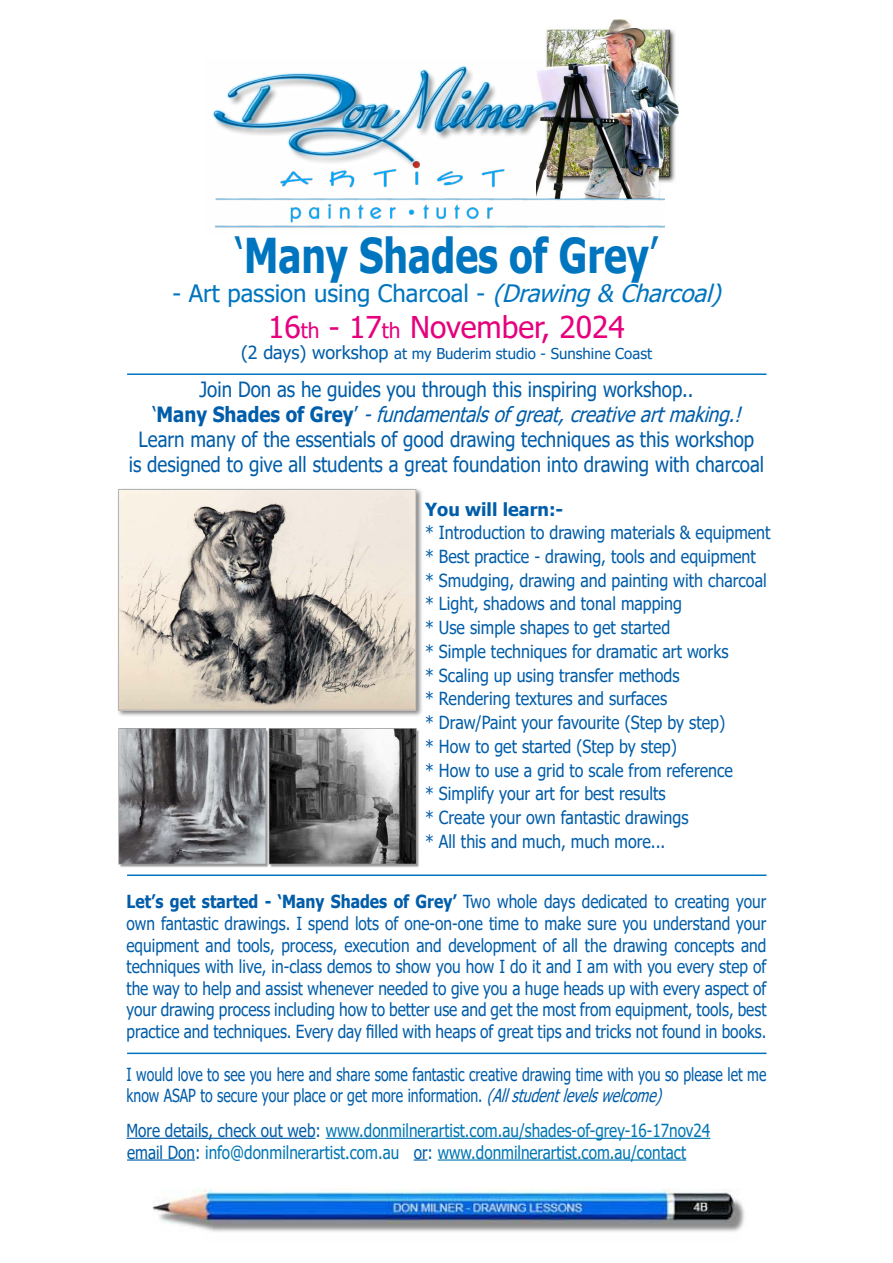
<style>
.page{position:relative;width:893px;height:1263px;background:#fff}
.page>*{position:absolute;margin:0;border:0;box-sizing:border-box;transform-origin:0 0}
.t1{font:700 48px "Tahoma";color:#0075bf;scale:.8 1}
.t2{font:30px "Tahoma";color:#e6007d}
.t3{font:24px "Tahoma";color:#0075bf}
.t4{font:21px/25.2px "Tahoma";color:#005da9;text-align:center;scale:.89 1}
.t5{font:18px/21.6px "Tahoma";color:#005da9;text-align:justify;scale:.86 1}
.t6{font:18px/23.7px "Tahoma";color:#005da9;scale:.89 1}
.t7{font:18px/21.6px "Tahoma";color:#005da9;scale:.78 1}
.t8{font:18px/21.8px "Tahoma";color:#0077b4;scale:.85 1}
.t9{font:700 18px "Tahoma";color:#005da9}
.t10{font:15px "Tahoma";color:#005da9}
.s1{font-weight:400}
.s2{font-style:italic}
.s3{font-size:21px}
.s4{font-size:18px}
.s5{font-weight:700}
.s6{color:#005da9}
</style>
<div class="page">
<img style="left:152px;top:1188px;width:593px;height:44px">
<img style="left:546px;top:20px;width:132px;height:163px">
<img style="left:212px;top:58px;width:452px;height:170px">
<div style="left:117px;top:488px;width:306px;height:230px;background:#000;opacity:.5"></div>
<img style="left:120px;top:491px;width:294px;height:217px">
<div style="left:118px;top:489px;width:298px;height:221px;border:1px solid #b3b2b2"></div>
<img style="left:119px;top:729px;width:300px;height:138px">
<hr style="left:127px;top:373px;width:639px;height:2px;background:#0075bf">
<hr style="left:127px;top:874px;width:639px;height:2px;background:#0075bf">
<hr style="left:127px;top:1052px;width:639px;height:2px;background:#0075bf">
<hr style="left:126px;top:1138px;width:189px;height:1px;background:#005da9">
<hr style="left:326px;top:1138px;width:384px;height:1px;background:#0077b4">
<hr style="left:127px;top:1159px;width:68px;height:1px;background:#005da9">
<svg style="left:414px;top:1159px;width:13px;height:1px"></svg>
<hr style="left:438px;top:1159px;width:248px;height:1px;background:#0077b4">
<h1 class="t1" style="left:236px;top:222px;width:528px"><span class="s1">‘</span>Many Shades of Grey<span class="s1">’</span></h1>
<h3 class="t3" style="left:173px;top:277px;width:559px">- Art passion using Charcoal - <span class="s2">(Drawing&amp;Charcoal)</span></h3>
<h2 class="t2" style="left:268px;top:307px;width:358px">16<span class="s3">th</span> - 17<span class="s3">th</span> November, 2024</h2>
<p class="t10" style="left:241px;top:344px;width:412px"><span class="s4">(2 days) workshop</span> at my Buderim studio - Sunshine Coast</p>
<p class="t4" style="left:129px;top:378px;width:715px">Join Don as he guides you through this inspiring workshop..<br>‘ <span class="s5">M a n y S h a d e s o f G r e y</span> ’ <span class="s2">-fundamentalsofgreat,creativeartmaking.!<br></span>Learn many of the essentials of good drawing techniques as this workshop<br>is designed to give all students a great foundation into drawing with charcoal</p>
<p class="t9" style="left:425px;top:496px;width:140px">You will learn:-</p>
<p class="t6" style="left:425px;top:522px;width:389px">* Introduction to drawing materials &amp; equipment * Best practice - drawing, tools and equipment<br>* Smudging, drawing and painting with charcoal * Light, shadows and tonal mapping<br>* Use simple shapes to get started<br>* Simple techniques for dramatic art works<br>* Scaling up using transfer methods<br>* Rendering textures and surfaces<br>* Draw/Paint your favourite (Step by step)<br>* How to get started (Step by step)<br>* How to use a grid to scale from reference<br>* Simplify your art for best results<br>* Create your own fantastic drawings<br>* All this and much, much more...</p>
<p class="t5" style="left:126px;top:892px;width:746px"><span class="s5">Let’s get started - ‘Many Shades of Grey’</span> Two whole days dedicated to creating your own fantastic drawings. I spend lots of one-on-one time to make sure you understand your equipment and tools, process, execution and development of all the drawing concepts and techniques with live, in-class demos to show you how I do it and I am with you every step of the way to help and assist whenever needed to give you a huge heads up with every aspect of your drawing process including how to better use and get the most from equipment, tools, best practice and techniques. Every day filled with heaps of great tips and tricks not found in books.</p>
<p class="t7" style="left:126px;top:1064px;width:822px">I would love to see you here and share some fantastic creative drawing time with you so please let me know ASAP to secure your place or get more information. <span class="s2">(Allstudentlevelswelcome)</span></p>
<p class="t8" style="left:126px;top:1120px;width:688px"><span class="s6">More details, check out web:</span> www.donmilnerartist.com.au/shades-of-grey-16-17nov24 <span class="s6">email Don:</span> info@donmilnerartist.com.au <span class="s6">or:</span> www.donmilnerartist.com.au/contact</p>
</div>
